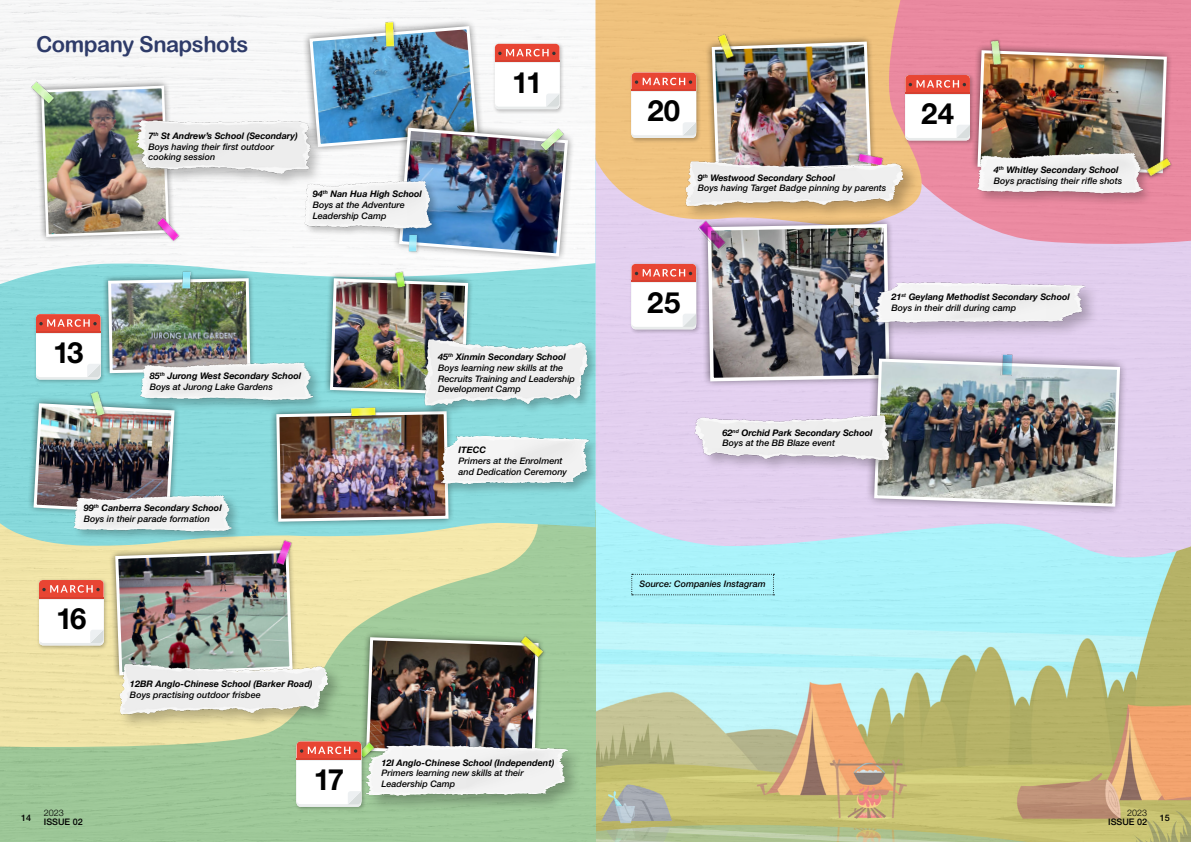
<style>
.page{position:relative;width:1191px;height:842px;background:#fff}
.page>*{position:absolute;margin:0;border:0;box-sizing:border-box;transform-origin:0 0}
.t1{font:700 29.4px "Helvetica Neue LT Pro";letter-spacing:-.08em;color:#000}
.t2{font:22px "Arial Rounded MT Bold";letter-spacing:-.02em;color:#2e3b69}
.t3{font:italic 500 9px/10.8px "Helvetica Neue LT Std";color:#000}
.t4{font:italic 700 9px "Helvetica Neue";color:#000}
.t5{font:500 9px "Helvetica Neue LT Std";color:#000}
.t6{font:300 9px "Helvetica Neue LT Std";color:#000}
</style>
<div class="page">
<img style="left:0;top:0;width:1191px;height:842px">
<img style="left:34px;top:78px;width:142px;height:166px">
<img style="left:301px;top:18px;width:275px;height:247px">
<hr style="left:495px;top:62px;width:64px;height:1px;background:#edf0f2">
<hr style="left:495px;top:61px;width:64px;height:1px;background:#d64030">
<div style="left:34px;top:312px;width:72px;height:73px;background:#000;opacity:.25"></div>
<div style="left:37px;top:578px;width:72px;height:72px;background:#e2d69d"></div>
<div style="left:629px;top:70px;width:72px;height:73px;background:#000;opacity:.25"></div>
<svg style="left:631px;top:73px;width:65px;height:65px"></svg>
<hr style="left:631px;top:91px;width:65px;height:1px;background:#edf0f2">
<hr style="left:631px;top:90px;width:65px;height:1px;background:#d64030">
<div style="left:903px;top:73px;width:72px;height:72px;background:#000;opacity:.25"></div>
<div style="left:629px;top:262px;width:72px;height:72px;background:#ddcbea"></div>
<img style="left:36px;top:272px;width:220px;height:107px">
<img style="left:26px;top:396px;width:156px;height:126px">
<img style="left:269px;top:272px;width:206px;height:257px">
<img style="left:704px;top:34px;width:174px;height:122px">
<img style="left:905px;top:43px;width:269px;height:137px">
<svg style="left:864px;top:349px;width:265px;height:167px;background:#decbea"></svg>
<img style="left:631px;top:216px;width:490px;height:292px">
<img style="left:690px;top:222px;width:43px;height:31px">
<img style="left:993px;top:340px;width:26px;height:37px">
<img style="left:26px;top:77px;width:42px;height:38px">
<img style="left:967px;top:19px;width:55px;height:55px">
<img style="left:1136px;top:148px;width:43px;height:36px">
<img style="left:706px;top:24px;width:38px;height:45px">
<img style="left:845px;top:132px;width:52px;height:24px">
<img style="left:545px;top:620px;width:13px;height:50px">
<img style="left:72px;top:382px;width:51px;height:51px">
<img style="left:343px;top:395px;width:38px;height:26px">
<img style="left:171px;top:255px;width:26px;height:38px">
<img style="left:384px;top:263px;width:42px;height:30px">
<img style="left:535px;top:124px;width:33px;height:38px">
<img style="left:148px;top:209px;width:42px;height:38px">
<img style="left:378px;top:14px;width:26px;height:38px">
<img style="left:399px;top:239px;width:28px;height:18px">
<div style="left:135px;top:119px;width:189px;height:69px;background:#000;opacity:.25"></div>
<img style="left:119px;top:116px;width:202px;height:68px">
<div style="left:73px;top:493px;width:170px;height:50px;background:#000;opacity:.25"></div>
<img style="left:57px;top:491px;width:189px;height:48px">
<div style="left:140px;top:361px;width:185px;height:52px;background:#000;opacity:.25"></div>
<img style="left:123px;top:359px;width:206px;height:49px">
<img style="left:291px;top:176px;width:153px;height:63px">
<div style="left:976px;top:152px;width:178px;height:55px;background:#ea89a0"></div>
<img style="left:961px;top:149px;width:197px;height:54px">
<div style="left:365px;top:742px;width:219px;height:71px;background:#9dc798"></div>
<img style="left:545px;top:737px;width:31px;height:67px">
<div style="left:439px;top:434px;width:161px;height:62px;background:#000;opacity:.25"></div>
<img style="left:423px;top:428px;width:172px;height:65px">
<div style="left:874px;top:279px;width:228px;height:61px;background:#000;opacity:.25"></div>
<img style="left:849px;top:276px;width:245px;height:53px">
<div style="left:684px;top:159px;width:235px;height:63px;background:#000;opacity:.25"></div>
<img style="left:670px;top:156px;width:248px;height:56px">
<div style="left:423px;top:338px;width:176px;height:79px;background:#000;opacity:.25"></div>
<img style="left:413px;top:331px;width:185px;height:84px">
<div style="left:693px;top:413px;width:210px;height:61px;background:#000;opacity:.25"></div>
<img style="left:681px;top:410px;width:222px;height:56px">
<div style="left:294px;top:739px;width:72px;height:73px;background:#000;opacity:.25"></div>
<img style="left:39px;top:543px;width:506px;height:264px">
<img style="left:115px;top:651px;width:29px;height:7px">
<img style="left:256px;top:524px;width:54px;height:56px">
<div style="left:118px;top:662px;width:226px;height:67px;background:#000;opacity:.25"></div>
<img style="left:104px;top:658px;width:239px;height:64px">
<svg style="left:631px;top:574px;width:143px;height:21px;background:#a4ebf2"></svg>
<h2 class="t2" style="left:36px;top:31px;width:214px">Company Snapshots</h2>
<p class="t4" style="left:148px;top:128px;width:151px">7<sup>th</sup> St Andrew’s School (Secondary)</p>
<p class="t3" style="left:148px;top:141px;width:127px">Boys having their first outdoor cooking session</p>
<p class="t4" style="left:313px;top:187px;width:111px">94<sup>th</sup> Nan Hua High School</p>
<p class="t3" style="left:313px;top:199px;width:94px">Boys at the Adventure<br>Leadership Camp</p>
<h1 class="t1" style="left:512px;top:64px;width:32px">11</h1>
<h1 class="t1" style="left:53px;top:334px;width:32px">13</h1>
<p class="t4" style="left:150px;top:369px;width:153px">85<sup>th</sup> Jurong West Secondary School</p>
<p class="t3" style="left:150px;top:381px;width:125px">Boys at Jurong Lake Gardens</p>
<p class="t4" style="left:84px;top:501px;width:139px">99<sup>th</sup> Canberra Secondary School</p>
<p class="t3" style="left:84px;top:513px;width:128px">Boys in their parade formation</p>
<h1 class="t1" style="left:56px;top:600px;width:32px">16</h1>
<p class="t4" style="left:130px;top:677px;width:184px">12BR Anglo-Chinese School (Barker Road)</p>
<p class="t3" style="left:130px;top:689px;width:132px">Boys practising outdoor frisbee</p>
<p class="t4" style="left:438px;top:350px;width:129px">45<sup>th</sup> Xinmin Secondary School</p>
<p class="t3" style="left:438px;top:362px;width:138px">Boys learning new skills at the<br>Recruits Training and Leadership<br>Development Camp</p>
<p class="t4" style="left:458px;top:443px;width:29px">ITECC</p>
<p class="t3" style="left:458px;top:455px;width:110px">Primers at the Enrolment and Dedication Ceremony</p>
<h1 class="t1" style="left:314px;top:761px;width:32px">17</h1>
<p class="t4" style="left:381px;top:755px;width:174px">12I Anglo-Chinese School (Independent)</p>
<p class="t3" style="left:381px;top:768px;width:144px">Primers learning new skills at their<br>Leadership Camp</p>
<h1 class="t1" style="left:647px;top:93px;width:34px">20</h1>
<h1 class="t1" style="left:921px;top:95px;width:35px">24</h1>
<p class="t4" style="left:698px;top:170px;width:139px">9<sup>th</sup> Westwood Secondary School</p>
<p class="t3" style="left:697px;top:183px;width:190px">Boys having Target Badge pinning by parents</p>
<p class="t4" style="left:993px;top:163px;width:126px">4<sup>th</sup> Whitley Secondary School</p>
<p class="t3" style="left:993px;top:175px;width:130px">Boys practising their rifle shots</p>
<h1 class="t1" style="left:647px;top:284px;width:35px">25</h1>
<p class="t4" style="left:891px;top:290px;width:180px">21<sup>st</sup> Geylang Methodist Secondary School</p>
<p class="t3" style="left:891px;top:302px;width:126px">Boys in their drill during camp</p>
<p class="t4" style="left:722px;top:425px;width:151px">62<sup>nd</sup> Orchid Park Secondary School</p>
<p class="t3" style="left:722px;top:438px;width:114px">Boys at the BB Blaze event</p>
<p class="t3" style="left:639px;top:579px;width:128px">Source: Companies Instagram</p>
<p class="t6" style="left:44px;top:807px;width:22px">2023</p>
<p class="t5" style="left:44px;top:817px;width:40px">ISSUE 02</p>
<p class="t6" style="left:1127px;top:807px;width:22px">2023</p>
<p class="t5" style="left:1108px;top:817px;width:40px">ISSUE 02</p>
<p class="t5" style="left:21px;top:812px;width:12px">14</p>
<p class="t5" style="left:1159px;top:812px;width:12px">15</p>
</div>
